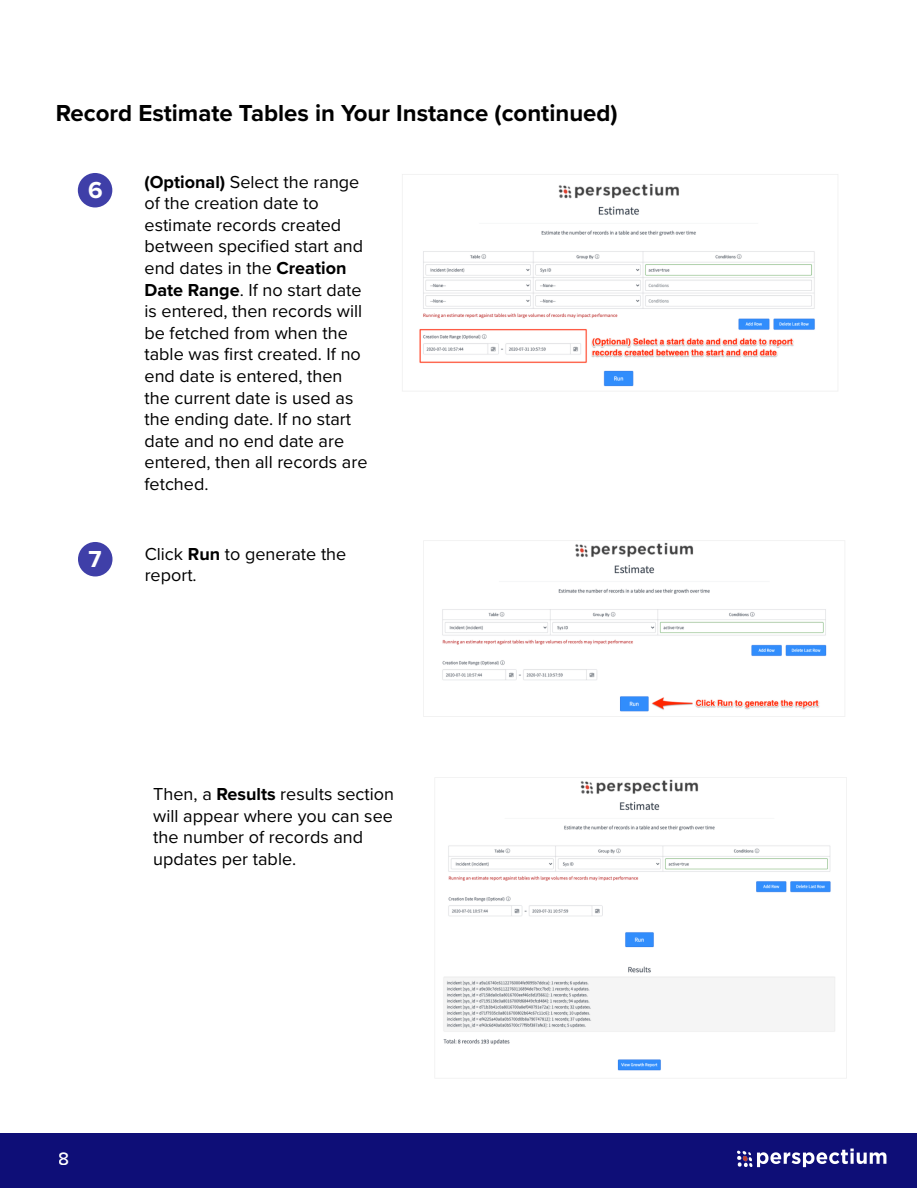
<style>
.page{position:relative;width:918px;height:1188px;background:#fff}
.page>*{position:absolute;margin:0;border:0;box-sizing:border-box;transform-origin:0 0}
.t1{font:700 24px "Proxima Nova";color:#000}
.t2{font:700 24px "Proxima Nova";color:#fff}
.t3{font:500 18.75px "Proxima Nova";color:#fff}
.t4{font:18px/21.6px "Proxima Nova";color:#000}
.s1{font-weight:700}
</style>
<div class="page">
<div style="left:0;top:1134px;width:916px;height:54px;background:#0e0e77"></div>
<img style="left:738px;top:1148px;width:149px;height:20px">
<div style="left:78px;top:542px;width:35px;height:34px;background:#3f3fa8;border-radius:50%"></div>
<div style="left:78px;top:173px;width:34px;height:34px;background:#3f3fa8;border-radius:50%"></div>
<img style="left:402px;top:174px;width:436px;height:217px">
<img style="left:423px;top:540px;width:422px;height:177px">
<img style="left:435px;top:777px;width:412px;height:301px">
<h1 class="t1" style="left:56px;top:95px;width:563px">Record Estimate Tables in Your Instance (continued)</h1>
<h1 class="t2" style="left:88px;top:172px;width:16px">6</h1>
<p class="t4" style="left:145px;top:170px;width:224px"><span class="s1">(Optional)</span> Select the range of the creation date to estimate records created between specified start and end dates in the <span class="s1">Creation<br>Date Range</span>. If no start date is entered, then records will be fetched from when the table was first created. If no end date is entered, then the current date is used as the ending date. If no start date and no end date are entered, then all records are fetched.</p>
<h1 class="t2" style="left:88px;top:541px;width:15px">7</h1>
<p class="t4" style="left:145px;top:542px;width:203px">Click <span class="s1">Run</span> to generate the report.</p>
<p class="t4" style="left:153px;top:782px;width:242px">Then, a <span class="s1">Results</span> results section will appear where you can see the number of records and updates per table.</p>
<p class="t3" style="left:59px;top:1145px;width:12px">8</p>
</div>
